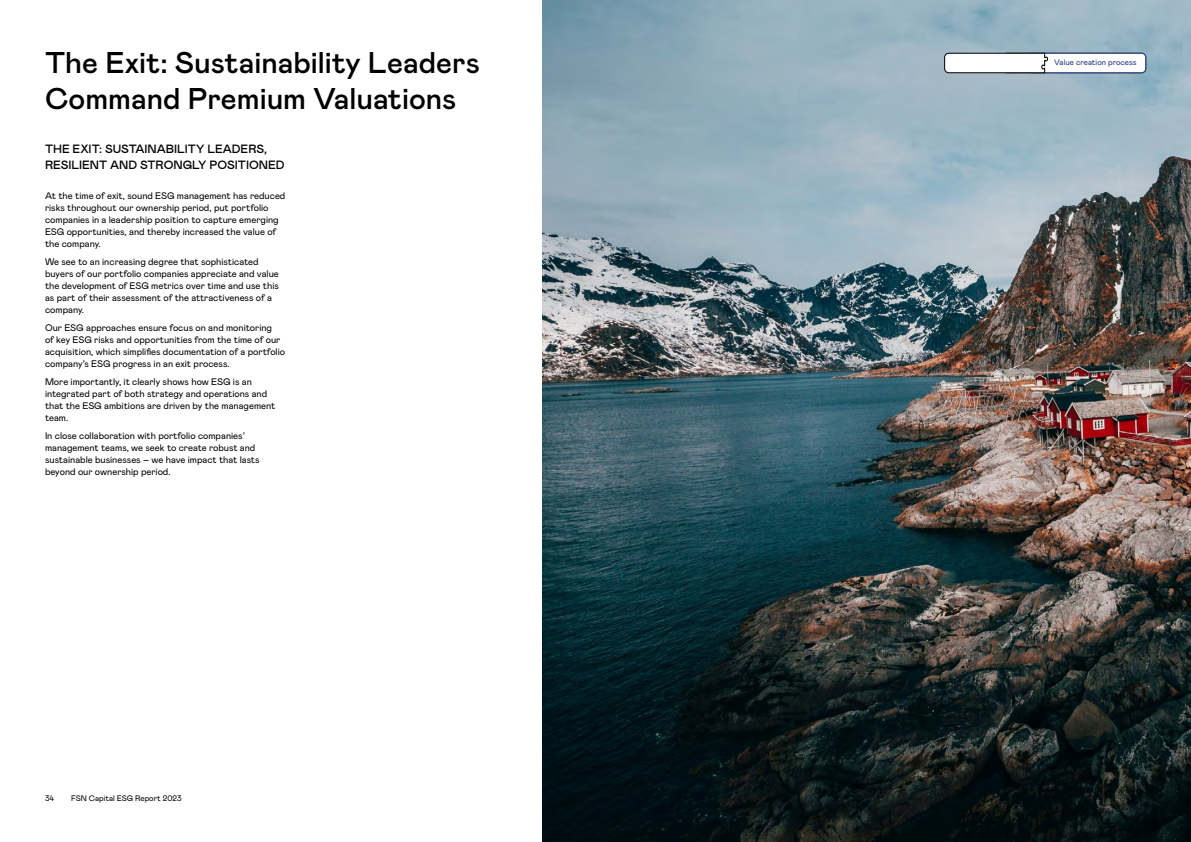
<style>
.page{position:relative;width:1191px;height:842px;background:#fff}
.page>*{position:absolute;margin:0;border:0;box-sizing:border-box;transform-origin:0 0}
.t1{font:500 30px/36px "Mabry Pro";color:#000}
.t2{font:500 12px/16px "Mabry Pro";color:#000}
.t3{font:9.5px/12px "Mabry Pro";color:#000}
.t4{font:8px "Mabry Pro";color:#000}
.t5{font:8px "Mabry Pro";color:#223581}
</style>
<div class="page">
<img style="left:542px;top:0;width:649px;height:842px">
<div style="left:944px;top:53px;width:201px;height:20px;background:#fff;border-radius:4px"></div>
<div style="left:944px;top:53px;width:202px;height:20px;border:1px solid #000;border-radius:4px"></div>
<div style="left:1027px;top:53px;width:119px;height:20px;border:1px solid #223581;border-radius:4px"></div>
<svg style="left:1005px;top:53px;width:43px;height:20px"></svg>
<h1 class="t1" style="left:45px;top:43px;width:436px">The Exit: Sustainability Leaders<br>Command Premium Valuations</h1>
<p class="t2" style="left:45px;top:140px;width:241px">THE EXIT: SUSTAINABILITY LEADERS,<br>RESILIENT AND STRONGLY POSITIONED</p>
<p class="t3" style="left:45px;top:189px;width:242px">At the time of exit, sound ESG management has reduced risks throughout our ownership period, put portfolio companies in a leadership position to capture emerging ESG opportunities, and thereby increased the value of the company.</p>
<p class="t3" style="left:45px;top:255px;width:235px">We see to an increasing degree that sophisticated buyers of our portfolio companies appreciate and value the development of ESG metrics over time and use this as part of their assessment of the attractiveness of a company.</p>
<p class="t3" style="left:45px;top:321px;width:241px">Our ESG approaches ensure focus on and monitoring<br>of key ESG risks and opportunities from the time of our acquisition, which simplifies documentation of a portfolio company’s ESG progress in an exit process.</p>
<p class="t3" style="left:45px;top:375px;width:232px">More importantly, it clearly shows how ESG is an integrated part of both strategy and operations and that the ESG ambitions are driven by the management team.</p>
<p class="t3" style="left:45px;top:429px;width:216px">In close collaboration with portfolio companies’ management teams, we seek to create robust and sustainable businesses – we have impact that lasts beyond our ownership period.</p>
<p class="t4" style="left:45px;top:793px;width:11px">34</p>
<p class="t4" style="left:71px;top:793px;width:112px">FSN Capital ESG Report 2023</p>
<p class="t5" style="left:1054px;top:57px;width:84px">Value creation process</p>
</div>
